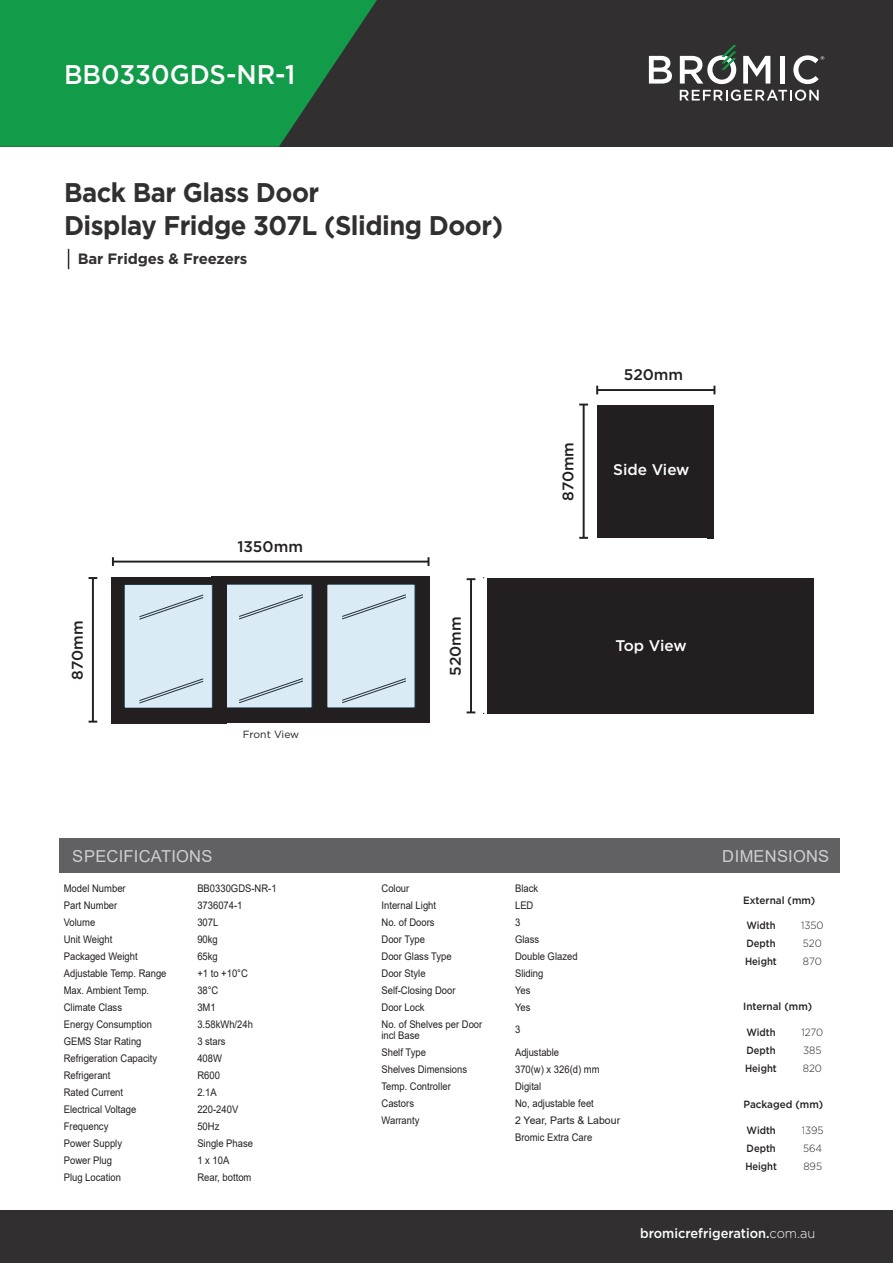
<style>
.page{position:relative;width:893px;height:1263px;background:#fff}
.page>*{position:absolute;margin:0;border:0;box-sizing:border-box;transform-origin:0 0}
.t1{font:700 27px "Gotham";letter-spacing:-.02em;color:#312f30;scale:.95 1}
.t2{font:500 27px "Gotham";color:#fff;scale:.95 1}
.t3{font:16.5px "Arial";letter-spacing:.015em;color:#fff}
.t4{font:500 15.45px "Gotham";color:#231f20}
.t5{font:500 15.45px "Gotham";color:#fff}
.t6{font:700 15px "Gotham";letter-spacing:-.01em;color:#312f30}
.t7{font:500 13.5px "Gotham";color:#fff;scale:.95 1}
.t8{font:10.65px "Gotham";color:#231f20}
.t9{font:10.5px/10.5px "Arial";color:#231f20;scale:.9 1}
.t10{font:500 10.5px "Gotham";color:#231f20;scale:.9 1}
.t11{font:500 10.5px "Gotham";color:#231f20;scale:.95 1}
.t12{font:300 10.5px "Gotham";color:#231f20;scale:.95 1}
.t13{font:10.5px "Arial";color:#231f20}
.t14{font:10.35px "Gotham";color:#231f20}
.s1{font-weight:300}
</style>
<div class="page">
<div style="left:60px;top:838px;width:780px;height:35px;background:#616164"></div>
<div style="left:0;top:0;width:893px;height:147px;background:#312f30"></div>
<svg style="left:0;top:0;width:377px;height:147px;background:#158e46"></svg>
<svg style="left:649px;top:56px;width:23px;height:28px"></svg>
<svg style="left:743px;top:56px;width:27px;height:28px"></svg>
<div style="left:780px;top:56px;width:5px;height:28px;background:#fff"></div>
<svg style="left:793px;top:55px;width:31px;height:29px"></svg>
<svg style="left:680px;top:45px;width:56px;height:39px"></svg>
<svg style="left:680px;top:90px;width:139px;height:11px"></svg>
<svg style="left:68px;top:249px;width:1px;height:20px"></svg>
<div style="left:0;top:1211px;width:893px;height:52px;background:#312f30"></div>
<div style="left:314px;top:577px;width:115px;height:146px;background:#231f20"></div>
<div style="left:328px;top:584px;width:88px;height:123px;background:#dbebf5"></div>
<div style="left:211px;top:577px;width:115px;height:146px;background:#231f20"></div>
<svg style="left:227px;top:584px;width:86px;height:123px;background:#d2e3ed"></svg>
<div style="left:112px;top:577px;width:115px;height:146px;background:#231f20"></div>
<div style="left:125px;top:584px;width:88px;height:124px;background:#dbebf5"></div>
<hr style="left:92px;top:578px;width:2px;height:144px;background:#231f20">
<svg style="left:89px;top:721px;width:8px;height:2px"></svg>
<svg style="left:89px;top:577px;width:8px;height:2px"></svg>
<hr style="left:113px;top:561px;width:315px;height:2px;background:#231f20">
<svg style="left:112px;top:557px;width:2px;height:9px"></svg>
<div style="left:487px;top:578px;width:327px;height:136px;background:#231f20"></div>
<hr style="left:483px;top:578px;width:1px;height:136px;background:#1c1e20">
<hr style="left:470px;top:579px;width:2px;height:133px;background:#231f20">
<svg style="left:467px;top:711px;width:8px;height:2px"></svg>
<svg style="left:467px;top:578px;width:8px;height:2px"></svg>
<div style="left:597px;top:406px;width:110px;height:132px;background:#231f20"></div>
<hr style="left:583px;top:405px;width:2px;height:133px;background:#231f20">
<svg style="left:579px;top:537px;width:9px;height:2px"></svg>
<hr style="left:597px;top:389px;width:117px;height:2px;background:#231f20">
<svg style="left:596px;top:386px;width:2px;height:8px"></svg>
<svg style="left:713px;top:386px;width:2px;height:8px"></svg>
<div style="left:708px;top:405px;width:6px;height:134px;background:#231f20"></div>
<p class="t2" style="left:64px;top:57px;width:245px">BB0330GDS-NR-1</p>
<p class="t1" style="left:64px;top:175px;width:270px">Back Bar Glass Door</p>
<p class="t1" style="left:64px;top:208px;width:464px">Display Fridge 307L (Sliding Door)</p>
<p class="t6" style="left:78px;top:249px;width:171px">Bar Fridges &amp; Freezers</p>
<p class="t4" style="left:67px;top:679px;width:60px;rotate:-90deg">870mm</p>
<p class="t14" style="left:78px;top:680px;width:43px;rotate:-90deg">900mm</p>
<p class="t4" style="left:237px;top:536px;width:67px">1350mm</p>
<p class="t14" style="left:249px;top:546px;width:45px">1350mm</p>
<p class="t14" style="left:243px;top:728px;width:58px">Front View</p>
<p class="t4" style="left:445px;top:676px;width:61px;rotate:-90deg">520mm</p>
<p class="t8" style="left:453px;top:674px;width:42px;rotate:-90deg">520mm</p>
<p class="t4" style="left:558px;top:501px;width:60px;rotate:-90deg">870mm</p>
<p class="t14" style="left:560px;top:499px;width:41px;rotate:-90deg">520mm</p>
<p class="t8" style="left:628px;top:361px;width:46px">1350mm</p>
<p class="t4" style="left:624px;top:364px;width:61px">520mm</p>
<p class="t5" style="left:613px;top:459px;width:78px">Side View</p>
<p class="t5" style="left:615px;top:635px;width:73px">Top View</p>
<h2 class="t3" style="left:73px;top:845px;width:141px">SPECIFICATIONS</h2>
<h2 class="t3" style="left:723px;top:845px;width:108px">DIMENSIONS</h2>
<p class="t9" style="left:64px;top:883px;width:70px">Model Number</p>
<p class="t9" style="left:197px;top:883px;width:90px">BB0330GDS-NR-1</p>
<p class="t9" style="left:64px;top:900px;width:61px">Part Number</p>
<p class="t9" style="left:197px;top:900px;width:52px">3736074-1</p>
<p class="t9" style="left:64px;top:917px;width:37px">Volume</p>
<p class="t9" style="left:197px;top:917px;width:25px">307L</p>
<p class="t9" style="left:64px;top:934px;width:56px">Unit Weight</p>
<p class="t9" style="left:197px;top:934px;width:24px">90kg</p>
<p class="t9" style="left:64px;top:951px;width:84px">Packaged Weight</p>
<p class="t9" style="left:197px;top:951px;width:24px">65kg</p>
<p class="t9" style="left:64px;top:968px;width:116px">Adjustable Temp. Range</p>
<p class="t9" style="left:197px;top:968px;width:58px">+1 to +10°C</p>
<p class="t9" style="left:64px;top:985px;width:96px">Max. Ambient Temp.</p>
<p class="t9" style="left:197px;top:985px;width:25px">38°C</p>
<p class="t9" style="left:64px;top:1002px;width:66px">Climate Class</p>
<p class="t9" style="left:197px;top:1002px;width:22px">3M1</p>
<p class="t9" style="left:64px;top:1019px;width:100px">Energy Consumption</p>
<p class="t9" style="left:197px;top:1019px;width:63px">3.58kWh/24h</p>
<p class="t9" style="left:64px;top:1036px;width:88px">GEMS Star Rating</p>
<p class="t9" style="left:197px;top:1036px;width:33px">3 stars</p>
<p class="t9" style="left:64px;top:1053px;width:105px">Refrigeration Capacity</p>
<p class="t9" style="left:197px;top:1053px;width:29px">408W</p>
<p class="t9" style="left:64px;top:1070px;width:53px">Refrigerant</p>
<p class="t9" style="left:197px;top:1070px;width:27px">R600</p>
<p class="t9" style="left:64px;top:1087px;width:67px">Rated Current</p>
<p class="t9" style="left:197px;top:1087px;width:23px">2.1A</p>
<p class="t9" style="left:64px;top:1104px;width:82px">Electrical Voltage</p>
<p class="t9" style="left:197px;top:1104px;width:47px">220-240V</p>
<p class="t9" style="left:64px;top:1121px;width:51px">Frequency</p>
<p class="t9" style="left:197px;top:1121px;width:26px">50Hz</p>
<p class="t9" style="left:64px;top:1138px;width:66px">Power Supply</p>
<p class="t9" style="left:197px;top:1138px;width:63px">Single Phase</p>
<p class="t9" style="left:64px;top:1155px;width:55px">Power Plug</p>
<p class="t9" style="left:197px;top:1155px;width:37px">1 x 10A</p>
<p class="t9" style="left:64px;top:1172px;width:65px">Plug Location</p>
<p class="t9" style="left:197px;top:1172px;width:62px">Rear, bottom</p>
<p class="t9" style="left:381px;top:883px;width:32px">Colour</p>
<p class="t9" style="left:515px;top:883px;width:27px">Black</p>
<p class="t9" style="left:381px;top:900px;width:62px">Internal Light</p>
<p class="t9" style="left:515px;top:900px;width:22px">LED</p>
<p class="t9" style="left:381px;top:917px;width:60px">No. of Doors</p>
<p class="t9" style="left:515px;top:917px;width:7px">3</p>
<p class="t9" style="left:381px;top:934px;width:50px">Door Type</p>
<p class="t9" style="left:515px;top:934px;width:28px">Glass</p>
<p class="t9" style="left:381px;top:951px;width:79px">Door Glass Type</p>
<p class="t9" style="left:515px;top:951px;width:71px">Double Glazed</p>
<p class="t9" style="left:381px;top:968px;width:51px">Door Style</p>
<p class="t9" style="left:515px;top:968px;width:33px">Sliding</p>
<p class="t9" style="left:381px;top:985px;width:84px">Self-Closing Door</p>
<p class="t9" style="left:515px;top:985px;width:19px">Yes</p>
<p class="t9" style="left:381px;top:1002px;width:49px">Door Lock</p>
<p class="t9" style="left:515px;top:1002px;width:19px">Yes</p>
<p class="t9" style="left:381px;top:1019px;width:114px">No. of Shelves per Door incl Base</p>
<p class="t9" style="left:515px;top:1024px;width:7px">3</p>
<p class="t9" style="left:381px;top:1046px;width:51px">Shelf Type</p>
<p class="t9" style="left:515px;top:1046px;width:51px">Adjustable</p>
<p class="t9" style="left:381px;top:1063px;width:97px">Shelves Dimensions</p>
<p class="t9" style="left:515px;top:1063px;width:95px">370(w) x 326(d) mm</p>
<p class="t9" style="left:381px;top:1081px;width:79px">Temp. Controller</p>
<p class="t9" style="left:515px;top:1081px;width:31px">Digital</p>
<p class="t9" style="left:381px;top:1098px;width:38px">Castors</p>
<p class="t9" style="left:515px;top:1098px;width:89px">No, adjustable feet</p>
<p class="t9" style="left:381px;top:1115px;width:44px">Warranty</p>
<p class="t13" style="left:515px;top:1113px;width:107px">2 Year, Parts &amp; Labour</p>
<p class="t9" style="left:515px;top:1132px;width:87px">Bromic Extra Care</p>
<p class="t11" style="left:743px;top:893px;width:77px">External (mm)</p>
<p class="t10" style="left:746px;top:918px;width:34px">Width</p>
<p class="t10" style="left:746px;top:936px;width:34px">Depth</p>
<p class="t10" style="left:745px;top:954px;width:37px">Height</p>
<p class="t12" style="left:801px;top:919px;width:25px">1350</p>
<p class="t12" style="left:803px;top:937px;width:21px">520</p>
<p class="t12" style="left:803px;top:955px;width:21px">870</p>
<p class="t11" style="left:743px;top:1000px;width:74px">Internal (mm)</p>
<p class="t10" style="left:746px;top:1025px;width:34px">Width</p>
<p class="t10" style="left:746px;top:1043px;width:34px">Depth</p>
<p class="t10" style="left:745px;top:1061px;width:37px">Height</p>
<p class="t12" style="left:801px;top:1025px;width:24px">1270</p>
<p class="t12" style="left:803px;top:1043px;width:21px">385</p>
<p class="t12" style="left:803px;top:1061px;width:22px">820</p>
<p class="t11" style="left:743px;top:1097px;width:86px">Packaged (mm)</p>
<p class="t10" style="left:747px;top:1123px;width:34px">Width</p>
<p class="t10" style="left:747px;top:1141px;width:34px">Depth</p>
<p class="t10" style="left:745px;top:1159px;width:37px">Height</p>
<p class="t12" style="left:802px;top:1123px;width:24px">1395</p>
<p class="t12" style="left:803px;top:1141px;width:22px">564</p>
<p class="t12" style="left:803px;top:1159px;width:21px">895</p>
<p class="t7" style="left:640px;top:1224px;width:186px">bromicrefrigeration.<span class="s1">com.au</span></p>
</div>
